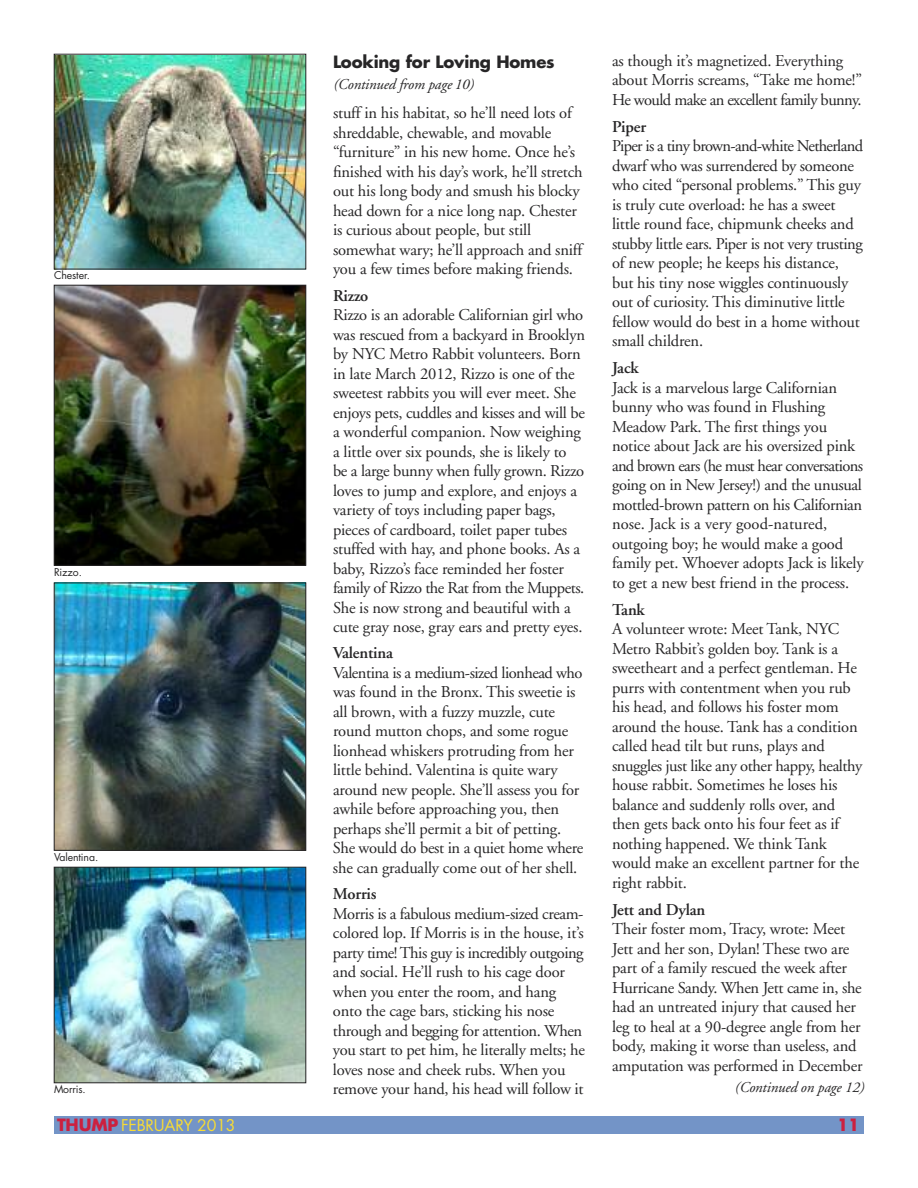
<style>
.page{position:relative;width:918px;height:1188px;background:#fff}
.page>*{position:absolute;margin:0;border:0;box-sizing:border-box;transform-origin:0 0}
.t1{font:16.5px/19.5px "Adobe Garamond";letter-spacing:-.01em;color:#272627}
.t2{font:600 16.5px "Adobe Garamond";letter-spacing:-.01em;color:#272627}
.t3{font:700 16.5px "Futura";letter-spacing:-.01em;color:#272627}
.t4{font:700 16.5px "Futura";color:#cc203f}
.t5{font:15.75px "Futura";letter-spacing:-.01em;color:#f9dc32}
.t6{font:italic 15px "Adobe Garamond";letter-spacing:-.01em;color:#272627}
.t7{font:10.5px "Futura";letter-spacing:-.01em;color:#272627}
.s1{font-weight:700;font-size:16.5px;color:#cc203f}
</style>
<div class="page">
<div style="left:54px;top:1116px;width:810px;height:18px;background:#7394c7"></div>
<img style="left:56px;top:56px;width:248px;height:211px">
<div style="left:54px;top:54px;width:252px;height:215px;border:1px solid #272627"></div>
<img style="left:56px;top:869px;width:248px;height:212px">
<div style="left:54px;top:867px;width:252px;height:216px;border:1px solid #272627"></div>
<img style="left:56px;top:287px;width:248px;height:277px">
<div style="left:54px;top:285px;width:252px;height:281px;border:1px solid #272627"></div>
<img style="left:56px;top:585px;width:248px;height:263px">
<div style="left:54px;top:583px;width:252px;height:267px;border:1px solid #272627"></div>
<p class="t7" style="left:54px;top:271px;width:38px">Chester.</p>
<p class="t7" style="left:54px;top:568px;width:29px">Rizzo.</p>
<p class="t7" style="left:54px;top:852px;width:46px">Valentina.</p>
<p class="t7" style="left:54px;top:1085px;width:33px">Morris.</p>
<p class="t3" style="left:333px;top:54px;width:223px">Looking for Loving Homes</p>
<p class="t6" style="left:333px;top:78px;width:142px">(Continued from page 10)</p>
<p class="t1" style="left:333px;top:105px;width:251px">stuff in his habitat, so he’ll need lots of shreddable, chewable, and movable “furniture” in his new home. Once he’s finished with his day’s work, he’ll stretch out his long body and smush his blocky head down for a nice long nap. Chester is curious about people, but still somewhat wary; he’ll approach and sniff you a few times before making friends.</p>
<p class="t2" style="left:333px;top:289px;width:37px">Rizzo</p>
<p class="t1" style="left:333px;top:307px;width:253px">Rizzo is an adorable Californian girl who was rescued from a backyard in Brooklyn by NYC Metro Rabbit volunteers. Born in late March 2012, Rizzo is one of the sweetest rabbits you will ever meet. She enjoys pets, cuddles and kisses and will be a wonderful companion. Now weighing a little over six pounds, she is likely to be a large bunny when fully grown. Rizzo loves to jump and explore, and enjoys a variety of toys including paper bags, pieces of cardboard, toilet paper tubes stuffed with hay, and phone books. As a baby, Rizzo’s face reminded her foster family of Rizzo the Rat from the Muppets.<br>She is now strong and beautiful with a cute gray nose, gray ears and pretty eyes.</p>
<p class="t2" style="left:333px;top:647px;width:61px">Valentina</p>
<p class="t1" style="left:333px;top:664px;width:252px">Valentina is a medium-sized lionhead who was found in the Bronx. This sweetie is all brown, with a fuzzy muzzle, cute round mutton chops, and some rogue lionhead whiskers protruding from her little behind. Valentina is quite wary around new people. She’ll assess you for awhile before approaching you, then perhaps she’ll permit a bit of petting.<br>She would do best in a quiet home where she can gradually come out of her shell.</p>
<p class="t2" style="left:333px;top:887px;width:45px">Morris</p>
<p class="t1" style="left:333px;top:905px;width:253px">Morris is a fabulous medium-sized cream&shy;colored lop. If Morris is in the house, it’s party time! This guy is incredibly outgoing and social. He’ll rush to his cage door when you enter the room, and hang onto the cage bars, sticking his nose through and begging for attention. When you start to pet him, he literally melts; he loves nose and cheek rubs. When you remove your hand, his head will follow it</p>
<p class="t1" style="left:612px;top:52px;width:252px">as though it’s magnetized. Everything about Morris screams, “Take me home!”<br>He would make an excellent family bunny.</p>
<p class="t2" style="left:612px;top:120px;width:36px">Piper</p>
<p class="t1" style="left:612px;top:138px;width:253px">Piper is a tiny brown-and-white Netherland dwarf who was surrendered by someone who cited “personal problems.” This guy is truly cute overload: he has a sweet little round face, chipmunk cheeks and stubby little ears. Piper is not very trusting of new people; he keeps his distance, but his tiny nose wiggles continuously out of curiosity. This diminutive little fellow would do best in a home without small children.</p>
<p class="t2" style="left:612px;top:362px;width:28px">Jack</p>
<p class="t1" style="left:612px;top:379px;width:253px">Jack is a marvelous large Californian bunny who was found in Flushing Meadow Park. The first things you notice about Jack are his oversized pink and brown ears (he must hear conversations going on in New Jersey!) and the unusual mottled-brown pattern on his Californian nose. Jack is a very good-natured, outgoing boy; he would make a good family pet. Whoever adopts Jack is likely to get a new best friend in the process.</p>
<p class="t2" style="left:612px;top:603px;width:34px">Tank</p>
<p class="t1" style="left:612px;top:621px;width:252px">A volunteer wrote: Meet Tank, NYC Metro Rabbit’s golden boy. Tank is a sweetheart and a perfect gentleman. He purrs with contentment when you rub his head, and follows his foster mom around the house. Tank has a condition called head tilt but runs, plays and snuggles just like any other happy, healthy house rabbit. Sometimes he loses his balance and suddenly rolls over, and then gets back onto his four feet as if nothing happened. We think Tank would make an excellent partner for the right rabbit.</p>
<p class="t2" style="left:612px;top:903px;width:95px">Jett and Dylan</p>
<p class="t1" style="left:612px;top:921px;width:252px">Their foster mom, Tracy, wrote: Meet Jett and her son, Dylan! These two are part of a family rescued the week after Hurricane Sandy. When Jett came in, she had an untreated injury that caused her leg to heal at a 90-degree angle from her body, making it worse than useless, and amputation was performed in December</p>
<p class="t6" style="left:735px;top:1082px;width:131px">(Continued on page 12)</p>
<p class="t5" style="left:57px;top:1118px;width:180px"><span class="s1">THUMP</span> FEBRUARY 2013</p>
<p class="t4" style="left:837px;top:1117px;width:24px">11</p>
</div>
